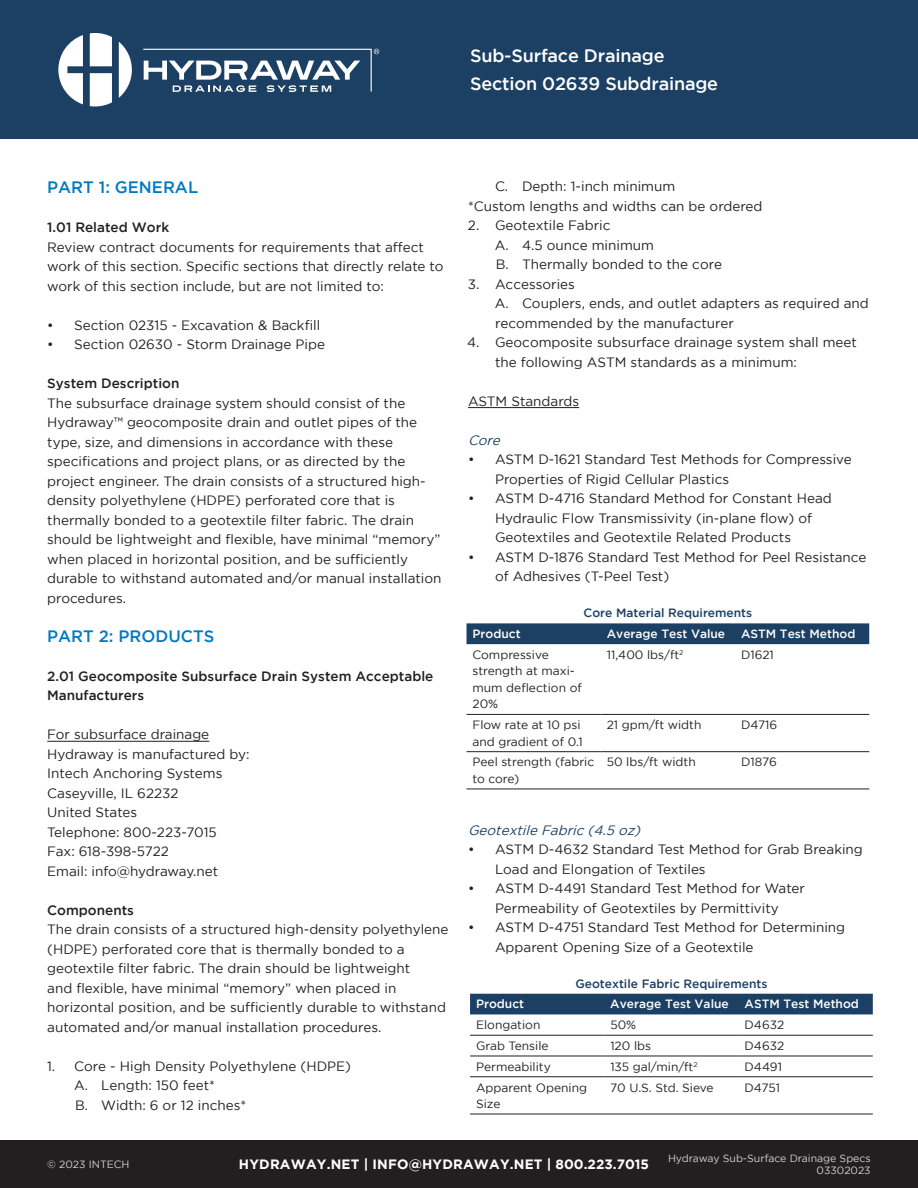
<style>
.page{position:relative;width:918px;height:1188px;background:#fff}
.page>*{position:absolute;margin:0;border:0;box-sizing:border-box;transform-origin:0 0}
.bullets{font:500 18px "Gotham";letter-spacing:-.01em;color:#fff}
.t1{font:500 16.5px "Gotham";color:#0079c2}
.t2{font:13.5px/19.5px "Gotham";color:#231f20}
.t3{font:500 13.5px/19.5px "Gotham";color:#231f20}
.t4{font:700 13.5px "Gotham";letter-spacing:.015em;color:#fff}
.t5{font:italic 13.5px "Gotham";color:#1b4064}
.t6{font:12px/16.5px "Gotham";color:#231f20}
.t7{font:500 12px "Gotham";color:#fff}
.t8{font:500 12px "Gotham";color:#1b4064}
.t9{font:10.5px "Gotham";color:#d1d2d4}
</style>
<div class="page">
<div style="left:0;top:1141px;width:918px;height:47px;background:#231f20"></div>
<div style="left:0;top:0;width:918px;height:138px;background:#1b4064"></div>
<hr style="left:47px;top:741px;width:162px;height:1px;background:#231f20">
<hr style="left:468px;top:407px;width:111px;height:1px;background:#231f20">
<svg style="left:58px;top:35px;width:25px;height:69px"></svg>
<svg style="left:90px;top:73px;width:22px;height:33px"></svg>
<svg style="left:119px;top:42px;width:13px;height:56px"></svg>
<svg style="left:90px;top:33px;width:22px;height:33px"></svg>
<svg style="left:143px;top:49px;width:236px;height:43px"></svg>
<div style="left:466px;top:623px;width:403px;height:21px;background:#1b4064"></div>
<hr style="left:466px;top:714px;width:135px;height:1px;background:#231f20">
<hr style="left:601px;top:714px;width:134px;height:1px;background:#231f20">
<hr style="left:735px;top:714px;width:134px;height:1px;background:#231f20">
<hr style="left:466px;top:751px;width:135px;height:1px;background:#231f20">
<hr style="left:601px;top:751px;width:134px;height:1px;background:#231f20">
<hr style="left:735px;top:751px;width:134px;height:1px;background:#231f20">
<hr style="left:466px;top:789px;width:135px;height:1px;background:#231f20">
<hr style="left:601px;top:789px;width:134px;height:1px;background:#231f20">
<hr style="left:735px;top:789px;width:134px;height:1px;background:#231f20">
<div style="left:470px;top:994px;width:403px;height:20px;background:#1b4064"></div>
<hr style="left:470px;top:1035px;width:134px;height:1px;background:#231f20">
<hr style="left:604px;top:1035px;width:135px;height:1px;background:#231f20">
<hr style="left:739px;top:1035px;width:134px;height:1px;background:#231f20">
<hr style="left:470px;top:1056px;width:134px;height:1px;background:#231f20">
<hr style="left:604px;top:1056px;width:135px;height:1px;background:#231f20">
<hr style="left:739px;top:1056px;width:134px;height:1px;background:#231f20">
<hr style="left:470px;top:1076px;width:134px;height:1px;background:#231f20">
<hr style="left:604px;top:1076px;width:135px;height:1px;background:#231f20">
<hr style="left:739px;top:1076px;width:134px;height:1px;background:#231f20">
<hr style="left:470px;top:1114px;width:134px;height:1px;background:#231f20">
<hr style="left:604px;top:1114px;width:135px;height:1px;background:#231f20">
<hr style="left:739px;top:1114px;width:134px;height:1px;background:#231f20">
<p class="bullets" style="left:470px;top:46px;width:196px">Sub-Surface Drainage</p>
<p class="bullets" style="left:470px;top:74px;width:250px">Section 02639 Subdrainage</p>
<p class="t1" style="left:47px;top:178px;width:152px">PART 1: GENERAL</p>
<p class="t3" style="left:47px;top:218px;width:123px">1.01 Related Work</p>
<p class="t2" style="left:47px;top:237px;width:398px">Review contract documents for requirements that affect work of this section. Specific sections that directly relate to work of this section include, but are not limited to:</p>
<p class="t2" style="left:47px;top:315px;width:275px">• Section 02315 - Excavation &amp; Backfill</p>
<p class="t2" style="left:47px;top:335px;width:279px">• Section 02630 - Storm Drainage Pipe</p>
<p class="t3" style="left:47px;top:374px;width:134px">System Description</p>
<p class="t2" style="left:47px;top:393px;width:396px">The subsurface drainage system should consist of the Hydraway™ geocomposite drain and outlet pipes of the type, size, and dimensions in accordance with these specifications and project plans, or as directed by the project engineer. The drain consists of a structured high&shy;density polyethylene (HDPE) perforated core that is thermally bonded to a geotextile filter fabric. The drain should be lightweight and flexible, have minimal “memory” when placed in horizontal position, and be sufficiently durable to withstand automated and/or manual installation procedures.</p>
<p class="t1" style="left:47px;top:627px;width:169px">PART 2: PRODUCTS</p>
<p class="t3" style="left:47px;top:666px;width:388px">2.01 Geocomposite Subsurface Drain System Acceptable<br>Manufacturers</p>
<p class="t2" style="left:47px;top:725px;width:164px">For subsurface drainage</p>
<p class="t2" style="left:47px;top:744px;width:204px">Hydraway is manufactured by:</p>
<p class="t2" style="left:47px;top:764px;width:177px">Intech Anchoring Systems</p>
<p class="t2" style="left:47px;top:783px;width:133px">Caseyville, IL 62232</p>
<p class="t2" style="left:47px;top:803px;width:92px">United States</p>
<p class="t2" style="left:47px;top:822px;width:171px">Telephone: 800-223-7015</p>
<p class="t2" style="left:47px;top:842px;width:123px">Fax: 618-398-5722</p>
<p class="t2" style="left:47px;top:861px;width:173px">Email: info@hydraway.net</p>
<p class="t3" style="left:47px;top:900px;width:88px">Components</p>
<p class="t2" style="left:47px;top:920px;width:403px">The drain consists of a structured high-density polyethylene (HDPE) perforated core that is thermally bonded to a geotextile filter fabric. The drain should be lightweight<br>and flexible, have minimal “memory” when placed in horizontal position, and be sufficiently durable to withstand automated and/or manual installation procedures.</p>
<p class="t2" style="left:74px;top:1056px;width:279px;text-indent:-27px">1. Core - High Density Polyethylene (HDPE)<br>A. Length: 150 feet*<br>B. Width: 6 or 12 inches*</p>
<p class="t2" style="left:495px;top:177px;width:182px">C. Depth: 1-inch minimum</p>
<p class="t2" style="left:468px;top:196px;width:296px">*Custom lengths and widths can be ordered</p>
<p class="t2" style="left:495px;top:216px;width:229px;text-indent:-27px">2. Geotextile Fabric<br>A. 4.5 ounce minimum<br>B. Thermally bonded to the core</p>
<p class="t2" style="left:495px;top:274px;width:375px;text-indent:-27px">3. Accessories<br>A. Couplers, ends, and outlet adapters as required and recommended by the manufacturer</p>
<p class="t2" style="left:495px;top:333px;width:364px;text-indent:-28px">4. Geocomposite subsurface drainage system shall meet the following ASTM standards as a minimum:</p>
<p class="t2" style="left:468px;top:391px;width:113px">ASTM Standards</p>
<p class="t5" style="left:468px;top:433px;width:37px">Core</p>
<p class="t2" style="left:495px;top:450px;width:358px;text-indent:-27px">• ASTM D-1621 Standard Test Methods for Compressive<br>Properties of Rigid Cellular Plastics</p>
<p class="t2" style="left:495px;top:489px;width:338px;text-indent:-27px">• ASTM D-4716 Standard Method for Constant Head<br>Hydraulic Flow Transmissivity (in-plane flow) of<br>Geotextiles and Geotextile Related Products</p>
<p class="t2" style="left:495px;top:547px;width:373px;text-indent:-27px">• ASTM D-1876 Standard Test Method for Peel Resistance of Adhesives (T-Peel Test)</p>
<p class="t8" style="left:584px;top:606px;width:170px">Core Material Requirements</p>
<p class="t7" style="left:472px;top:627px;width:50px">Product</p>
<p class="t7" style="left:607px;top:627px;width:120px">Average Test Value</p>
<p class="t7" style="left:741px;top:627px;width:116px">ASTM Test Method</p>
<p class="t6" style="left:473px;top:646px;width:111px">Compressive strength at maxi&shy;mum deflection of<br>20%</p>
<p class="t6" style="left:607px;top:646px;width:78px">11,400 lbs/ft<sup>2</sup></p>
<p class="t6" style="left:741px;top:646px;width:34px">D1621</p>
<p class="t6" style="left:472px;top:717px;width:112px">Flow rate at 10 psi and gradient of 0.1</p>
<p class="t6" style="left:607px;top:717px;width:96px">21 gpm/ft width</p>
<p class="t6" style="left:741px;top:717px;width:38px">D4716</p>
<p class="t6" style="left:473px;top:754px;width:123px">Peel strength (fabric to core)</p>
<p class="t6" style="left:607px;top:754px;width:90px">50 lbs/ft width</p>
<p class="t6" style="left:741px;top:754px;width:37px">D1876</p>
<p class="t5" style="left:468px;top:823px;width:178px">Geotextile Fabric (4.5 oz)</p>
<p class="t2" style="left:495px;top:840px;width:369px;text-indent:-27px">• ASTM D-4632 Standard Test Method for Grab Breaking<br>Load and Elongation of Textiles</p>
<p class="t2" style="left:468px;top:879px;width:339px;text-align:center">• ASTM D-4491 Standard Test Method for Water<br>Permeability of Geotextiles by Permittivity</p>
<p class="t2" style="left:495px;top:918px;width:352px;text-indent:-27px">• ASTM D-4751 Standard Test Method for Determining<br>Apparent Opening Size of a Geotextile</p>
<p class="t8" style="left:575px;top:977px;width:194px">Geotextile Fabric Requirements</p>
<p class="t7" style="left:476px;top:997px;width:50px">Product</p>
<p class="t7" style="left:610px;top:997px;width:120px">Average Test Value</p>
<p class="t7" style="left:745px;top:997px;width:116px">ASTM Test Method</p>
<p class="t6" style="left:476px;top:1017px;width:66px">Elongation</p>
<p class="t6" style="left:610px;top:1017px;width:27px">50%</p>
<p class="t6" style="left:745px;top:1017px;width:41px">D4632</p>
<p class="t6" style="left:476px;top:1037px;width:74px">Grab Tensile</p>
<p class="t6" style="left:610px;top:1037px;width:42px">120 lbs</p>
<p class="t6" style="left:745px;top:1037px;width:41px">D4632</p>
<p class="t6" style="left:476px;top:1058px;width:76px">Permeability</p>
<p class="t6" style="left:610px;top:1058px;width:89px">135 gal/min/ft<sup>2</sup></p>
<p class="t6" style="left:745px;top:1058px;width:39px">D4491</p>
<p class="t6" style="left:476px;top:1079px;width:113px">Apparent Opening<br>Size</p>
<p class="t6" style="left:610px;top:1079px;width:105px">70 U.S. Std. Sieve</p>
<p class="t6" style="left:745px;top:1079px;width:37px">D4751</p>
<p class="t9" style="left:47px;top:1159px;width:84px">© 2023 INTECH</p>
<p class="t4" style="left:239px;top:1157px;width:412px">HYDRAWAY.NET | INFO@HYDRAWAY.NET | 800.223.7015</p>
<p class="t9" style="left:668px;top:1152px;width:204px">Hydraway Sub-Surface Drainage Specs</p>
<p class="t9" style="left:817px;top:1165px;width:56px">03302023</p>
</div>
